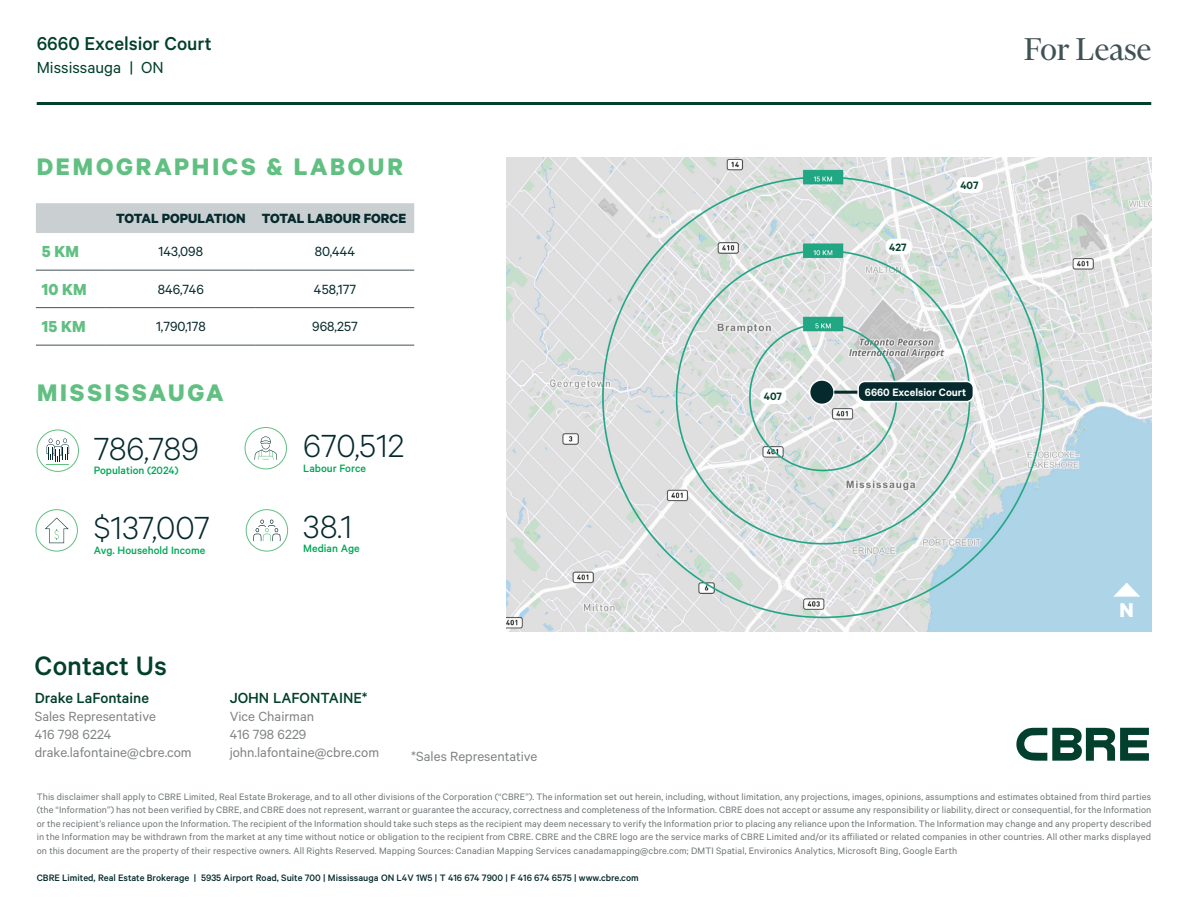
<style>
.page{position:relative;width:1188px;height:918px;background:#fff}
.page>*{position:absolute;margin:0;border:0;box-sizing:border-box;transform-origin:0 0}
.Callout_Large{font:300 36px "Calibre";color:#05292c}
.t1{font:36px "Financier Display";color:#415255}
.Contact_Us{font:500 30px "Calibre";color:#023f2c}
.t2{font:700 27px "Calibre";letter-spacing:.1em;color:#61bf82}
.t3{font:700 22.5px "Calibre";color:#fff}
.t4{font:500 21px "Calibre";color:#023f2c}
.t5{font:18px "Calibre";color:#023f2c}
.t6{font:700 18px "Calibre";color:#61bf82}
.Broker_Name{font:500 16.5px "Calibre";color:#023f2c}
.Contact_Info{font:15px "Calibre";color:#808581}
.t7{font:15px "Calibre";color:#05292c}
.t8{font:700 15px "Calibre";color:#05292c}
.Callout_Description{font:500 12px "Calibre";color:#00a657}
.Callout_Large-2{font:500 12px "Calibre";color:#00a657}
.t9{font:600 12px "Calibre";color:#fff}
.t10{font:600 12px "Calibre";color:#023f2c}
.t11{font:10.5px/13.5px "Calibre";letter-spacing:.01em;color:#6f7577;text-align:justify}
.t12{font:500 10.5px "Calibre";color:#05292c}
</style>
<div class="page">
<svg style="left:1016px;top:728px;width:133px;height:33px"></svg>
<hr style="left:37px;top:102px;width:1114px;height:3px;background:#023f2c">
<img style="left:506px;top:158px;width:645px;height:474px">
<div style="left:957px;top:177px;width:26px;height:16px;background:#fff;border-radius:7px"></div>
<div style="left:886px;top:239px;width:26px;height:16px;background:#fff;border-radius:7px"></div>
<div style="left:760px;top:388px;width:26px;height:16px;background:#fff;border-radius:7px"></div>
<div style="left:37px;top:430px;width:42px;height:42px;border:1px solid #61bf82;border-radius:50%"></div>
<div style="left:245px;top:427px;width:42px;height:42px;border:1px solid #61bf82;border-radius:50%"></div>
<div style="left:36px;top:509px;width:42px;height:42px;border:1px solid #61bf82;border-radius:50%"></div>
<div style="left:246px;top:509px;width:42px;height:42px;border:1px solid #61bf82;border-radius:50%"></div>
<svg style="left:46px;top:438px;width:23px;height:27px"></svg>
<svg style="left:254px;top:437px;width:23px;height:23px"></svg>
<svg style="left:45px;top:518px;width:24px;height:25px"></svg>
<svg style="left:253px;top:520px;width:28px;height:21px"></svg>
<div style="left:36px;top:203px;width:378px;height:30px;background:#cad0d2"></div>
<hr style="left:36px;top:270px;width:70px;height:1px;background:#415255">
<hr style="left:106px;top:270px;width:150px;height:1px;background:#415255">
<hr style="left:256px;top:270px;width:158px;height:1px;background:#415255">
<hr style="left:36px;top:307px;width:70px;height:1px;background:#415255">
<hr style="left:106px;top:307px;width:150px;height:1px;background:#415255">
<hr style="left:256px;top:307px;width:158px;height:1px;background:#415255">
<hr style="left:36px;top:345px;width:70px;height:1px;background:#415255">
<hr style="left:106px;top:345px;width:150px;height:1px;background:#415255">
<hr style="left:256px;top:345px;width:158px;height:1px;background:#415255">
<svg style="left:1113px;top:583px;width:27px;height:14px"></svg>
<div style="left:810px;top:380px;width:24px;height:24px;background:#05292c;border-radius:50%"></div>
<div style="left:809px;top:379px;width:26px;height:26px;border:2px solid #fff;border-radius:50%"></div>
<hr style="left:834px;top:391px;width:26px;height:3px;background:#05292c">
<div style="left:858px;top:381px;width:115px;height:21px;background:#05292c;border-radius:7px"></div>
<div style="left:857px;top:381px;width:117px;height:21px;border:2px solid #fff;border-radius:7px"></div>
<p class="t4" style="left:37px;top:32px;width:176px">6660 Excelsior Court</p>
<p class="t5" style="left:37px;top:57px;width:129px">Mississauga | ON</p>
<p class="t2" style="left:37px;top:150px;width:368px">DEMOGRAPHICS &amp; LABOUR</p>
<p class="t8" style="left:116px;top:209px;width:131px">TOTAL POPULATION</p>
<p class="t8" style="left:262px;top:209px;width:146px">TOTAL LABOUR FORCE</p>
<p class="t6" style="left:42px;top:241px;width:39px">5 KM</p>
<p class="t7" style="left:159px;top:243px;width:46px">143,098</p>
<p class="t7" style="left:315px;top:243px;width:42px">80,444</p>
<p class="t6" style="left:42px;top:278px;width:46px">10 KM</p>
<p class="t7" style="left:158px;top:280px;width:48px">846,746</p>
<p class="t7" style="left:314px;top:280px;width:44px">458,177</p>
<p class="t6" style="left:42px;top:316px;width:45px">15 KM</p>
<p class="t7" style="left:156px;top:318px;width:51px">1,790,178</p>
<p class="t7" style="left:312px;top:318px;width:47px">968,257</p>
<p class="t2" style="left:37px;top:376px;width:188px">MISSISSAUGA</p>
<p class="Callout_Large" style="left:94px;top:428px;width:107px">786,789</p>
<p class="Callout_Description" style="left:94px;top:463px;width:86px">Population (2024)</p>
<p class="Callout_Large" style="left:94px;top:507px;width:117px">$137,007</p>
<p class="Callout_Large-2" style="left:94px;top:543px;width:113px">Avg. Household Income</p>
<p class="Contact_Us" style="left:35px;top:648px;width:134px">Contact Us</p>
<p class="Callout_Large" style="left:303px;top:425px;width:102px">670,512</p>
<p class="Callout_Description" style="left:303px;top:461px;width:64px">Labour Force</p>
<p class="Callout_Large" style="left:303px;top:506px;width:50px">38.1</p>
<p class="Callout_Description" style="left:303px;top:542px;width:58px">Median Age</p>
<p class="t10" style="left:764px;top:389px;width:20px">407</p>
<p class="t10" style="left:889px;top:240px;width:19px">427</p>
<p class="t1" style="left:1024px;top:30px;width:129px">For Lease</p>
<p class="t10" style="left:960px;top:178px;width:20px">407</p>
<p class="t9" style="left:865px;top:385px;width:103px">6660 Excelsior Court</p>
<p class="t3" style="left:1120px;top:596px;width:16px">N</p>
<p class="Broker_Name" style="left:35px;top:688px;width:116px">Drake LaFontaine</p>
<p class="Contact_Info" style="left:35px;top:707px;width:123px">Sales Representative</p>
<p class="Contact_Info" style="left:35px;top:725px;width:78px">416 798 6224</p>
<p class="Contact_Info" style="left:35px;top:743px;width:159px">drake.lafontaine@cbre.com</p>
<p class="Broker_Name" style="left:230px;top:689px;width:139px">JOHN LAFONTAINE*</p>
<p class="Contact_Info" style="left:230px;top:708px;width:86px">Vice Chairman</p>
<p class="Contact_Info" style="left:230px;top:726px;width:78px">416 798 6229</p>
<p class="Contact_Info" style="left:230px;top:744px;width:151px">john.lafontaine@cbre.com</p>
<p class="t11" style="left:37px;top:790px;width:1116px">This disclaimer shall apply to CBRE Limited, Real Estate Brokerage, and to all other divisions of the Corporation (“CBRE”). The information set out herein, including, without limitation, any projections, images, opinions, assumptions and estimates obtained from third parties (the “Information”) has not been verified by CBRE, and CBRE does not represent, warrant or guarantee the accuracy, correctness and completeness of the Information. CBRE does not accept or assume any responsibility or liability, direct or consequential, for the Information or the recipient’s reliance upon the Information. The recipient of the Information should take such steps as the recipient may deem necessary to verify the Information prior to placing any reliance upon the Information. The Information may change and any property described in the Information may be withdrawn from the market at any time without notice or obligation to the recipient from CBRE. CBRE and the CBRE logo are the service marks of CBRE Limited and/or its affiliated or related companies in other countries. All other marks displayed on this document are the property of their respective owners. All Rights Reserved. Mapping Sources: Canadian Mapping Services canadamapping@cbre.com; DMTI Spatial, Environics Analytics, Microsoft Bing, Google Earth</p>
<p class="t12" style="left:37px;top:872px;width:604px">CBRE Limited, Real Estate Brokerage | 5935 Airport Road, Suite 700 | Mississauga ON L4V 1W5 | T 416 674 7900 | F 416 674 6575 | www.cbre.com</p>
<p class="Contact_Info" style="left:411px;top:747px;width:128px">*Sales Representative</p>
</div>
